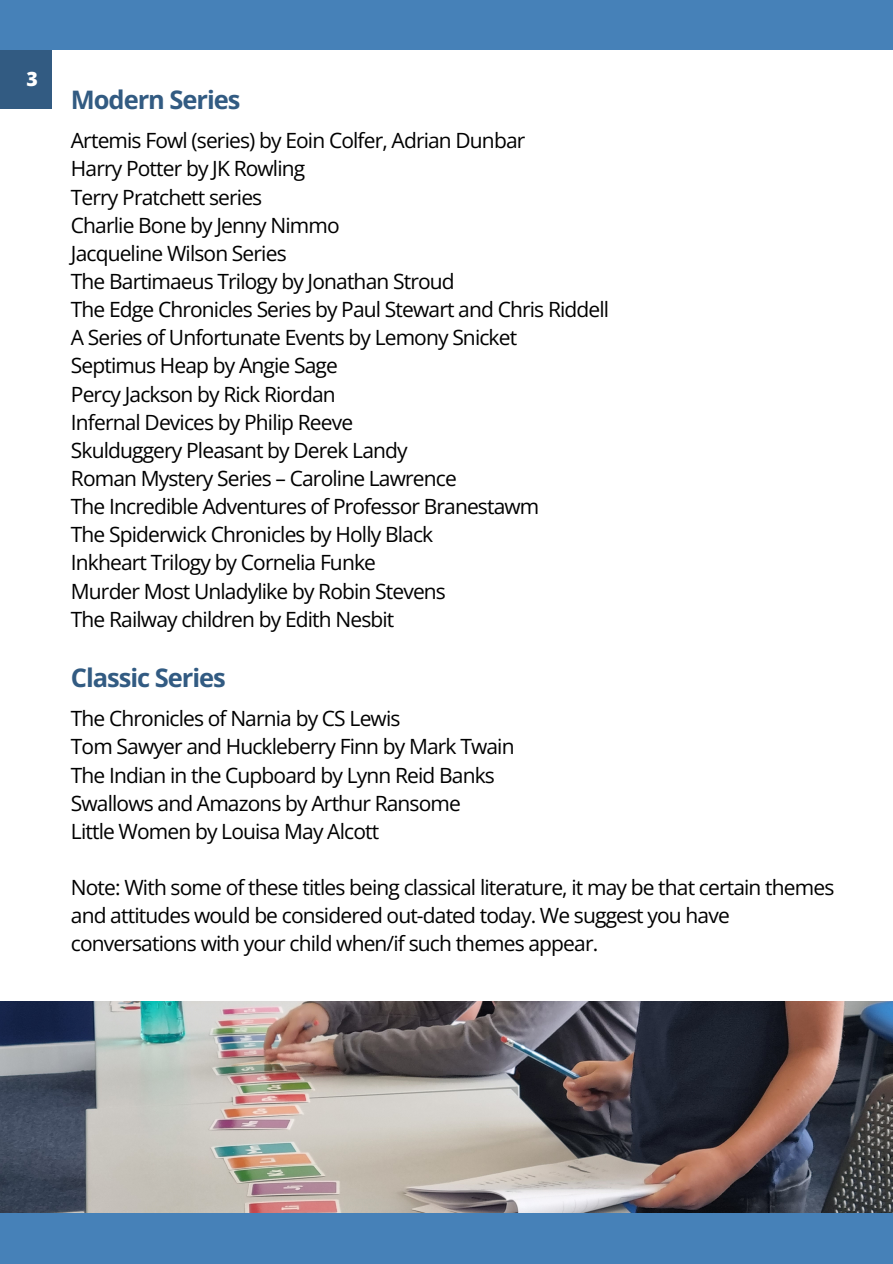
<style>
.page{position:relative;width:893px;height:1264px;background:#fff}
.page>*{position:absolute;margin:0;border:0;box-sizing:border-box;transform-origin:0 0}
.t1{font:700 25.5px "Open Sans";letter-spacing:-.04em;color:#325b82}
.t2{font:21px/28.2px "Open Sans";letter-spacing:-.04em;color:#000}
.t3{font:800 19.5px "Open Sans";color:#fff}
</style>
<div class="page">
<div style="left:0;top:1212px;width:892px;height:51px;background:#4681b8"></div>
<div style="left:0;top:0;width:892px;height:50px;background:#4681b8"></div>
<img style="left:0;top:1001px;width:892px;height:211px">
<div style="left:0;top:50px;width:51px;height:58px;background:#325b82"></div>
<p class="t3" style="left:27px;top:65px;width:13px">3</p>
<p class="t1" style="left:71px;top:82px;width:171px">Modern Series</p>
<h1 class="t2" style="left:71px;top:126px;width:456px">Artemis Fowl (series) by Eoin Colfer, Adrian Dunbar</h1>
<p class="t2" style="left:71px;top:154px;width:236px">Harry Potter by JK Rowling</p>
<p class="t2" style="left:71px;top:182px;width:193px">Terry Pratchett series</p>
<p class="t2" style="left:71px;top:210px;width:270px">Charlie Bone by Jenny Nimmo</p>
<p class="t2" style="left:71px;top:238px;width:217px">Jacqueline Wilson Series</p>
<p class="t2" style="left:71px;top:267px;width:385px">The Bartimaeus Trilogy by Jonathan Stroud</p>
<p class="t2" style="left:71px;top:295px;width:539px">The Edge Chronicles Series by Paul Stewart and Chris Riddell</p>
<p class="t2" style="left:71px;top:323px;width:448px">A Series of Unfortunate Events by Lemony Snicket</p>
<p class="t2" style="left:71px;top:351px;width:268px">Septimus Heap by Angie Sage</p>
<p class="t2" style="left:71px;top:379px;width:266px">Percy Jackson by Rick Riordan</p>
<p class="t2" style="left:71px;top:407px;width:284px">Infernal Devices by Philip Reeve</p>
<p class="t2" style="left:71px;top:435px;width:338px">Skulduggery Pleasant by Derek Landy</p>
<p class="t2" style="left:71px;top:463px;width:387px">Roman Mystery Series – Caroline Lawrence</p>
<p class="t2" style="left:71px;top:492px;width:470px">The Incredible Adventures of Professor Branestawm</p>
<p class="t2" style="left:71px;top:520px;width:364px">The Spiderwick Chronicles by Holly Black</p>
<p class="t2" style="left:71px;top:548px;width:306px">Inkheart Trilogy by Cornelia Funke</p>
<p class="t2" style="left:71px;top:576px;width:376px">Murder Most Unladylike by Robin Stevens</p>
<p class="t2" style="left:71px;top:604px;width:325px">The Railway children by Edith Nesbit</p>
<p class="t1" style="left:71px;top:660px;width:156px">Classic Series</p>
<h1 class="t2" style="left:71px;top:704px;width:331px">The Chronicles of Narnia by CS Lewis</h1>
<p class="t2" style="left:71px;top:732px;width:445px">Tom Sawyer and Huckleberry Finn by Mark Twain</p>
<p class="t2" style="left:71px;top:760px;width:425px">The Indian in the Cupboard by Lynn Reid Banks</p>
<p class="t2" style="left:71px;top:788px;width:391px">Swallows and Amazons by Arthur Ransome</p>
<p class="t2" style="left:71px;top:816px;width:310px">Little Women by Louisa May Alcott</p>
<p class="t2" style="left:71px;top:872px;width:764px">Note: With some of these titles being classical literature, it may be that certain themes and attitudes would be considered out-dated today. We suggest you have conversations with your child when/if such themes appear.</p>
</div>
